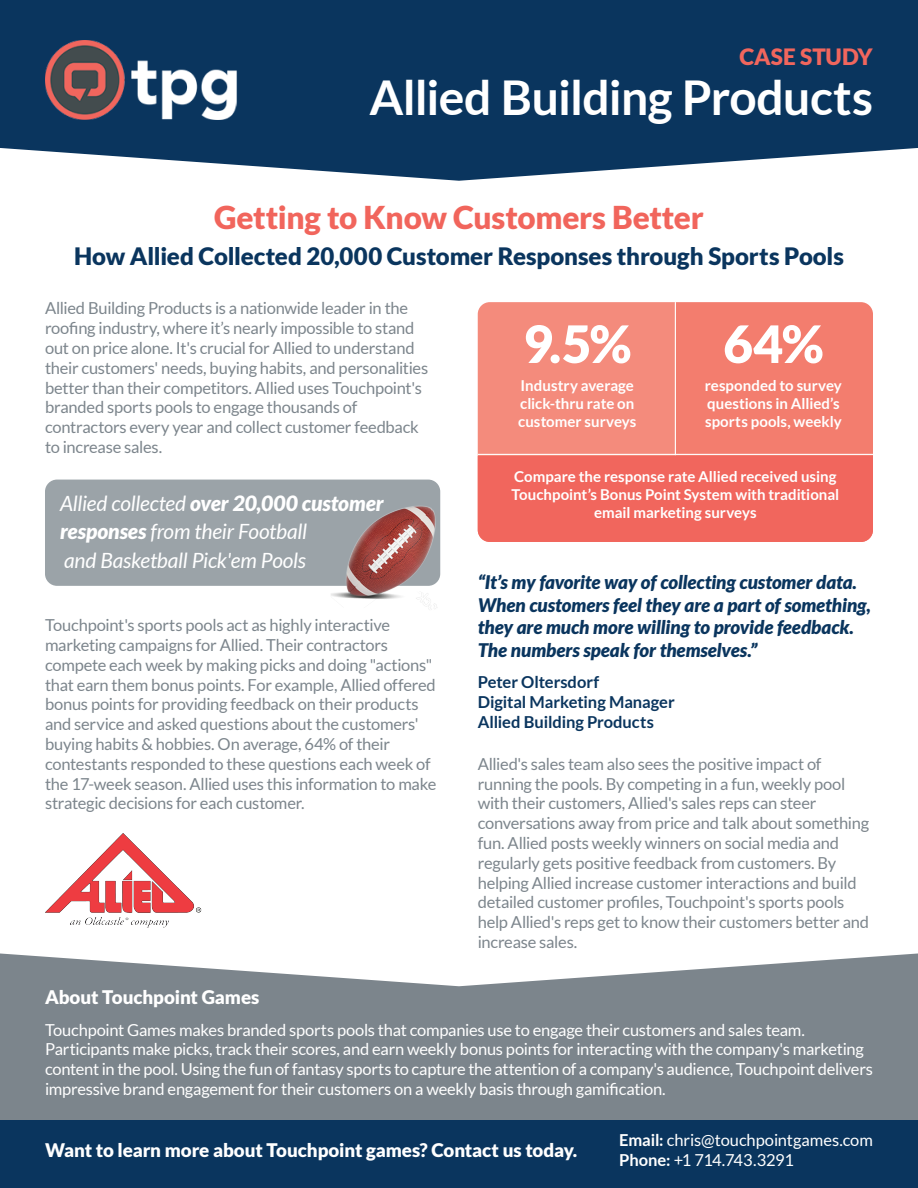
<style>
.page{position:relative;width:918px;height:1188px;background:#fff}
.page>*{position:absolute;margin:0;border:0;box-sizing:border-box;transform-origin:0 0}
.t1{font:900 51.6px "Lato";color:#fff}
.t2{font:700 48px "Lato";letter-spacing:-.01em;color:#fff}
.t3{font:900 31.5px "Lato";letter-spacing:-.005em;color:#f1655c}
.t4{font:900 24px "Lato";letter-spacing:-.005em;color:#0a355e}
.t5{font:900 22.5px "Lato";color:#f1665d}
.t6{font:italic 21px/28.5px "Lato";letter-spacing:-.015em;color:#fff}
.t7{font:italic 900 18.75px/22.5px "Lato";letter-spacing:-.005em;color:#0a355e}
.t8{font:900 18.75px "Lato";letter-spacing:-.005em;color:#fff}
.t9{font:16.5px/19.8px "Lato";letter-spacing:-.015em;color:#7c858c}
.t10{font:16.5px/19.8px "Lato";letter-spacing:-.015em;color:#fff}
.t11{font:700 16.5px/19.8px "Lato";letter-spacing:-.005em;color:#0a355e}
.t12{font:700 15px/18px "Lato";color:#fff}
.s1{font-weight:900}
.s2{font-weight:700}
</style>
<div class="page">
<div style="left:45px;top:480px;width:395px;height:106px;background:#9ba3a8;border-radius:12px"></div>
<svg style="left:0;top:0;width:918px;height:181px;fill:#0a355e"></svg>
<svg style="left:0;top:953px;width:918px;height:167px;fill:#7c858c"></svg>
<img style="left:45px;top:40px;width:205px;height:80px">
<div style="left:478px;top:302px;width:197px;height:154px;background:#f48b7c"></div>
<div style="left:675px;top:302px;width:198px;height:154px;background:#f37d6e"></div>
<div style="left:478px;top:456px;width:395px;height:86px;background:#f1665d"></div>
<hr style="left:478px;top:454px;width:395px;height:1px;background:#fff">
<hr style="left:675px;top:302px;width:1px;height:152px;background:#fff">
<img style="left:45px;top:833px;width:156px;height:95px">
<div style="left:0;top:1120px;width:918px;height:68px;background:#0a355e"></div>
<img style="left:330px;top:506px;width:107px;height:104px">
<h3 class="t5" style="left:740px;top:43px;width:135px">CASE STUDY</h3>
<h2 class="t2" style="left:369px;top:70px;width:505px">Allied Building Products</h2>
<h3 class="t3" style="left:214px;top:199px;width:491px">Getting to Know Customers Better</h3>
<h3 class="t4" style="left:74px;top:242px;width:771px">How Allied Collected 20,000 Customer Responses through Sports Pools</h3>
<p class="t9" style="left:45px;top:298px;width:385px">Allied Building Products is a nationwide leader in the roofing industry, where it’s nearly impossible to stand out on price alone. It's crucial for Allied to understand their customers' needs, buying habits, and personalities better than their competitors. Allied uses Touchpoint's branded sports pools to engage thousands of contractors every year and collect customer feedback to increase sales.</p>
<p class="t6" style="left:60px;top:490px;width:325px">Allied collected <span class="s1">over 20,000 customer responses</span> from their Football<br>and Basketball Pick'em Pools</p>
<p class="t9" style="left:45px;top:615px;width:393px">Touchpoint's sports pools act as highly interactive marketing campaigns for Allied. Their contractors compete each week by making picks and doing "actions" that earn them bonus points. For example, Allied offered bonus points for providing feedback on their products and service and asked questions about the customers' buying habits &amp; hobbies. On average, 64% of their contestants responded to these questions each week of the 17-week season. Allied uses this information to make strategic decisions for each customer.</p>
<h1 class="t1" style="left:523px;top:314px;width:110px">9.5%</h1>
<p class="t12" style="left:518px;top:377px;width:120px">Industry average click-thru rate on customer surveys</p>
<h1 class="t1" style="left:723px;top:314px;width:102px">64%</h1>
<p class="t12" style="left:705px;top:377px;width:139px">responded to survey questions in Allied’s sports pools, weekly</p>
<p class="t12" style="left:511px;top:467px;width:329px;text-align:center">Compare the response rate Allied received using<br>Touchpoint’s Bonus Point System with traditional email marketing surveys</p>
<p class="t7" style="left:478px;top:571px;width:395px">“It’s my favorite way of collecting customer data.<br>When customers feel they are a part of something, they are much more willing to provide feedback.<br>The numbers speak for themselves.”</p>
<p class="t11" style="left:478px;top:672px;width:198px">Peter Oltersdorf<br>Digital Marketing Manager<br>Allied Building Products</p>
<p class="t9" style="left:478px;top:754px;width:393px">Allied's sales team also sees the positive impact of running the pools. By competing in a fun, weekly pool with their customers, Allied's sales reps can steer conversations away from price and talk about something fun. Allied posts weekly winners on social media and regularly gets positive feedback from customers. By helping Allied increase customer interactions and build detailed customer profiles, Touchpoint's sports pools help Allied's reps get to know their customers better and increase sales.</p>
<p class="t8" style="left:45px;top:986px;width:216px">About Touchpoint Games</p>
<p class="t10" style="left:45px;top:1020px;width:829px">Touchpoint Games makes branded sports pools that companies use to engage their customers and sales team.<br>Participants make picks, track their scores, and earn weekly bonus points for interacting with the company's marketing content in the pool. Using the fun of fantasy sports to capture the attention of a company's audience, Touchpoint delivers impressive brand engagement for their customers on a weekly basis through gamification.</p>
<p class="t8" style="left:45px;top:1140px;width:534px">Want to learn more about Touchpoint games? Contact us today.</p>
<p class="t10" style="left:619px;top:1130px;width:255px"><span class="s2">Email:</span> chris@touchpointgames.com<br><span class="s2">Phone:</span> +1 714.743.3291</p>
</div>
